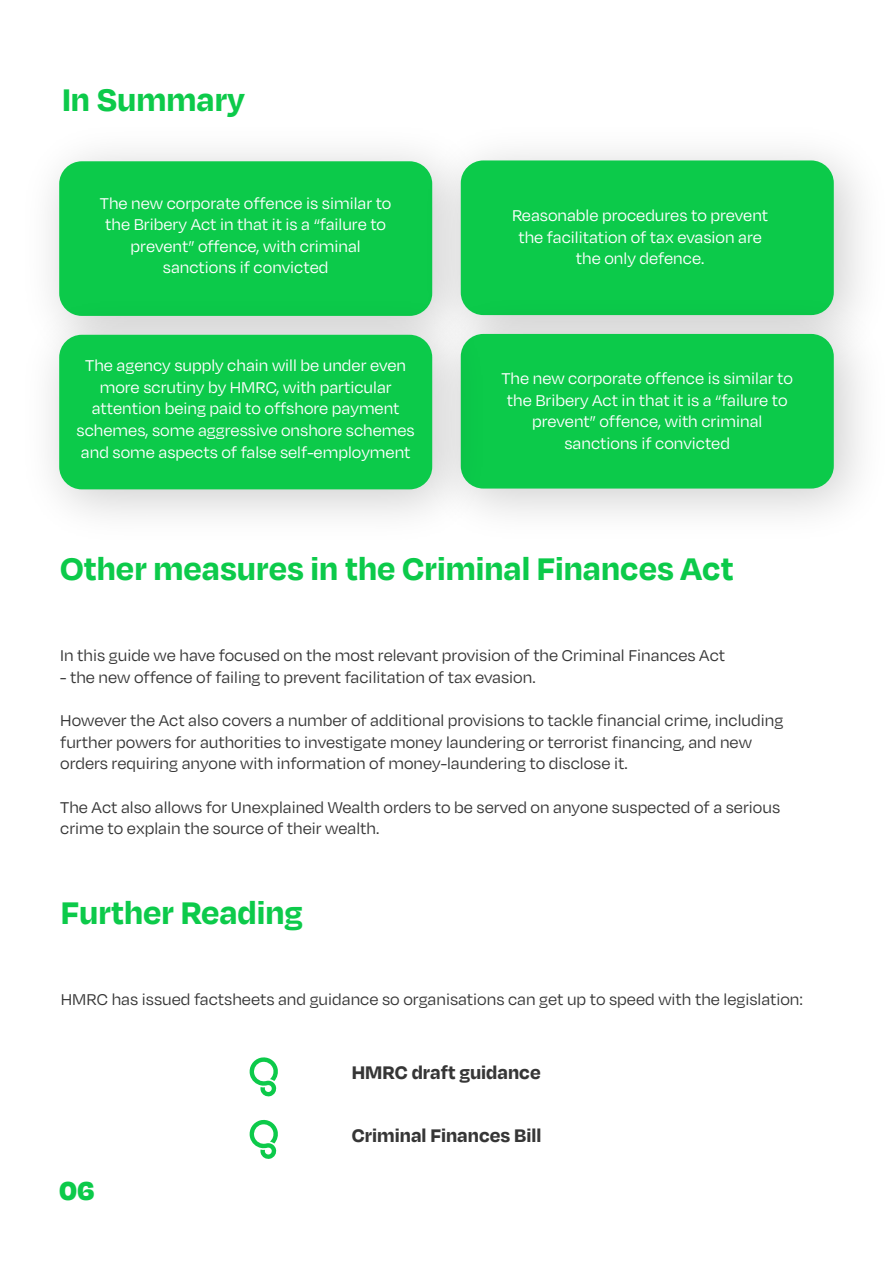
<style>
.page{position:relative;width:893px;height:1263px;background:#fff}
.page>*{position:absolute;margin:0;border:0;box-sizing:border-box;transform-origin:0 0}
.t1{font:700 36px "Degular";color:#0cca4a}
.t2{font:900 30px "Degular";color:#0cca4a}
.t3{font:700 21px "Degular";color:#363636}
.t4{font:18px/21.6px "Degular";color:#363636}
.t5{font:18px/21.6px "Degular";color:#fff;text-align:center}
</style>
<div class="page">
<svg style="left:249px;top:1057px;width:29px;height:40px"></svg>
<svg style="left:249px;top:1119px;width:29px;height:40px"></svg>
<div style="left:59px;top:161px;width:373px;height:155px;background:#0cca4a;border-radius:23px"></div>
<img style="left:405px;top:140px;width:456px;height:138px">
<div style="left:461px;top:160px;width:373px;height:155px;background:#0cca4a;border-radius:23px"></div>
<img style="left:506px;top:278px;width:355px;height:236px">
<div style="left:461px;top:334px;width:373px;height:155px;background:#0cca4a;border-radius:23px"></div>
<img style="left:36px;top:278px;width:470px;height:238px">
<div style="left:59px;top:335px;width:373px;height:154px;background:#0cca4a;border-radius:23px"></div>
<h1 class="t1" style="left:62px;top:77px;width:184px">In Summary</h1>
<p class="t5" style="left:100px;top:191px;width:293px">The new corporate offence is similar to the Bribery Act in that it is a “failure to prevent” offence, with criminal sanctions if convicted</p>
<p class="t5" style="left:77px;top:354px;width:340px">The agency supply chain will be under even more scrutiny by HMRC, with particular attention being paid to offshore payment schemes, some aggressive onshore schemes and some aspects of false self-employment</p>
<p class="t5" style="left:512px;top:204px;width:258px">Reasonable procedures to prevent the facilitation of tax evasion are the only defence.</p>
<p class="t5" style="left:501px;top:367px;width:293px">The new corporate offence is similar to the Bribery Act in that it is a “failure to prevent” offence, with criminal sanctions if convicted</p>
<h1 class="t1" style="left:60px;top:546px;width:675px">Other measures in the Criminal Finances Act</h1>
<p class="t4" style="left:60px;top:644px;width:666px">In this guide we have focused on the most relevant provision of the Criminal Finances Act</p>
<p class="t4" style="left:60px;top:666px;width:477px">- the new offence of failing to prevent facilitation of tax evasion.</p>
<p class="t4" style="left:60px;top:709px;width:725px">However the Act also covers a number of additional provisions to tackle financial crime, including further powers for authorities to investigate money laundering or terrorist financing, and new orders requiring anyone with information of money-laundering to disclose it.</p>
<p class="t4" style="left:60px;top:795px;width:721px">The Act also allows for Unexplained Wealth orders to be served on anyone suspected of a serious crime to explain the source of their wealth.</p>
<h1 class="t1" style="left:61px;top:890px;width:243px">Further Reading</h1>
<p class="t4" style="left:61px;top:988px;width:744px">HMRC has issued factsheets and guidance so organisations can get up to speed with the legislation:</p>
<p class="t3" style="left:352px;top:1059px;width:190px">HMRC draft guidance</p>
<h2 class="t2" style="left:59px;top:1171px;width:37px">06</h2>
<p class="t3" style="left:352px;top:1122px;width:191px">Criminal Finances Bill</p>
</div>
